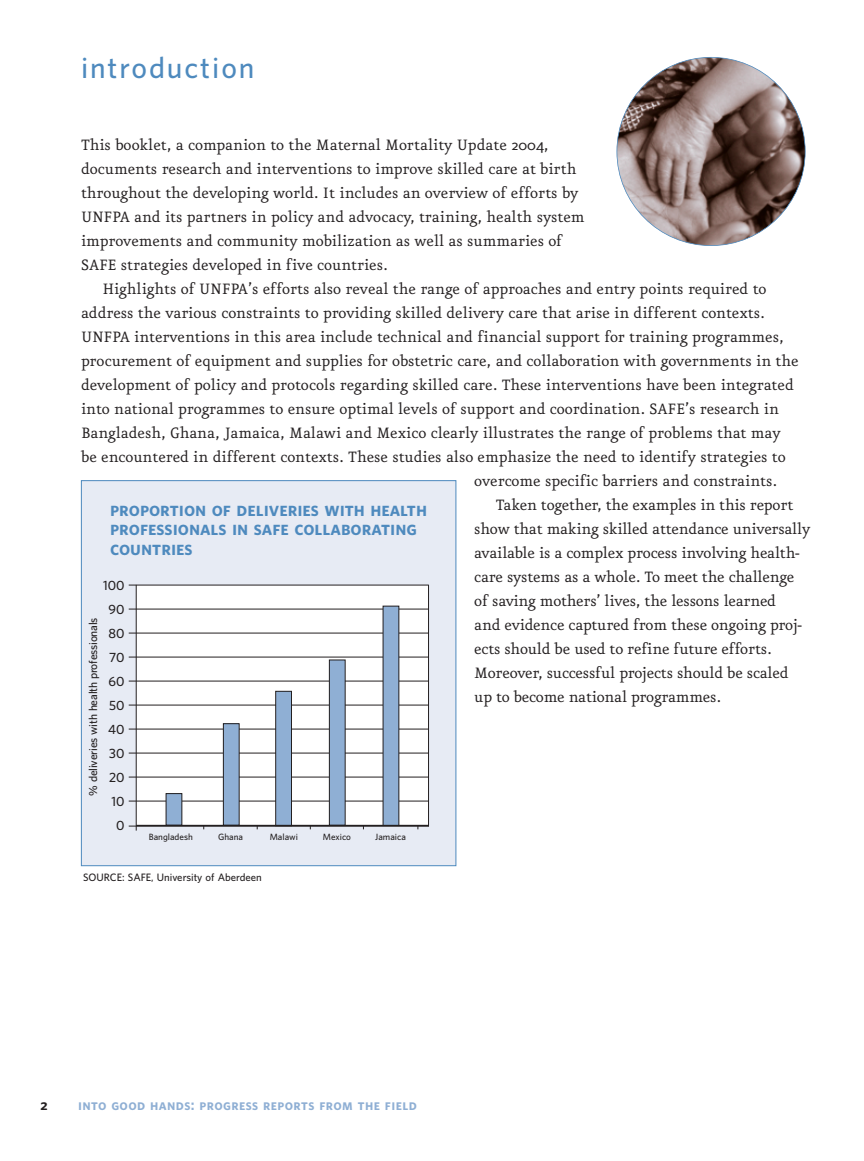
<style>
.page{position:relative;width:864px;height:1161px;background:#fff}
.page>*{position:absolute;margin:0;border:0;box-sizing:border-box;transform-origin:0 0}
.t1{font:600 27px "UNFPA";letter-spacing:.07em;color:#4e8abe}
.t2{font:18px/24px "Eureka";letter-spacing:-.005em;color:#231f20}
.t3{font:18px/19.5px "UNFPA Bold SC";color:#4e8abe}
.t4{font:13.5px "UNFPA Bold SC";letter-spacing:.03em;color:#8fafd4}
.t5{font:13.5px "UNFPA Bold SC";color:#231f20}
.t6{font:600 12px/24px "UNFPA";color:#231f20;text-align:right}
.t7{font:600 10.5px "UNFPA";letter-spacing:-.02em;color:#231f20}
.t8{font:600 9.75px "UNFPA";color:#231f20}
.t9{font:600 8.25px "UNFPA";color:#231f20}
</style>
<div class="page">
<img style="left:617px;top:57px;width:188px;height:189px;border-radius:50%">
<div style="left:81px;top:481px;width:375px;height:385px;background:#e7ebf4"></div>
<div style="left:81px;top:480px;width:375px;height:386px;border:1px solid #4e8abe"></div>
<div style="left:136px;top:585px;width:293px;height:241px;background:#fff"></div>
<hr style="left:129px;top:585px;width:300px;height:1px;background:#231f20">
<hr style="left:129px;top:609px;width:300px;height:1px;background:#231f20">
<hr style="left:129px;top:633px;width:300px;height:1px;background:#231f20">
<hr style="left:129px;top:657px;width:300px;height:1px;background:#231f20">
<hr style="left:129px;top:681px;width:300px;height:1px;background:#231f20">
<hr style="left:129px;top:705px;width:300px;height:1px;background:#231f20">
<hr style="left:129px;top:729px;width:300px;height:1px;background:#231f20">
<hr style="left:129px;top:753px;width:300px;height:1px;background:#231f20">
<hr style="left:129px;top:777px;width:300px;height:1px;background:#231f20">
<hr style="left:129px;top:801px;width:300px;height:1px;background:#231f20">
<hr style="left:129px;top:826px;width:300px;height:1px;background:#231f20">
<div style="left:166px;top:794px;width:16px;height:31px;background:#8fafd4"></div>
<div style="left:223px;top:724px;width:16px;height:101px;background:#8fafd4"></div>
<div style="left:223px;top:723px;width:17px;height:103px;border:1px solid #231f20"></div>
<div style="left:276px;top:691px;width:15px;height:135px;background:#8fafd4"></div>
<div style="left:275px;top:691px;width:17px;height:135px;border:1px solid #231f20"></div>
<div style="left:329px;top:660px;width:16px;height:165px;background:#8fafd4"></div>
<div style="left:329px;top:660px;width:17px;height:166px;border:1px solid #231f20"></div>
<div style="left:383px;top:606px;width:16px;height:220px;background:#8fafd4"></div>
<hr style="left:136px;top:825px;width:293px;height:1px;background:#231f20">
<hr style="left:136px;top:585px;width:1px;height:246px;background:#231f20">
<hr style="left:428px;top:585px;width:1px;height:241px;background:#231f20">
<h1 class="t1" style="left:81px;top:57px;width:175px">introduction</h1>
<p class="t2" style="left:81px;top:134px;width:505px">This booklet, a companion to the Maternal Mortality Update 2004, documents research and interventions to improve skilled care at birth throughout the developing world. It includes an overview of efforts by UNFPA and its partners in policy and advocacy, training, health system improvements and community mobilization as well as summaries of SAFE strategies developed in five countries.</p>
<p class="t2" style="left:103px;top:278px;width:666px">Highlights of UNFPA’s efforts also reveal the range of approaches and entry points required to</p>
<p class="t2" style="left:81px;top:302px;width:685px">address the various constraints to providing skilled delivery care that arise in different contexts.</p>
<p class="t2" style="left:81px;top:326px;width:704px">UNFPA interventions in this area include technical and financial support for training programmes,</p>
<p class="t2" style="left:81px;top:350px;width:719px">procurement of equipment and supplies for obstetric care, and collaboration with governments in the</p>
<p class="t2" style="left:81px;top:374px;width:714px">development of policy and protocols regarding skilled care. These interventions have been integrated</p>
<p class="t2" style="left:81px;top:398px;width:700px">into national programmes to ensure optimal levels of support and coordination. SAFE’s research in</p>
<p class="t2" style="left:81px;top:422px;width:701px">Bangladesh, Ghana, Jamaica, Malawi and Mexico clearly illustrates the range of problems that may</p>
<p class="t2" style="left:81px;top:446px;width:706px">be encountered in different contexts. These studies also emphasize the need to identify strategies to</p>
<p class="t2" style="left:474px;top:470px;width:304px">overcome specific barriers and constraints.</p>
<p class="t2" style="left:496px;top:494px;width:299px">Taken together, the examples in this report</p>
<p class="t2" style="left:474px;top:518px;width:338px">show that making skilled attendance universally</p>
<p class="t2" style="left:474px;top:542px;width:327px">available is a complex process involving health-</p>
<p class="t2" style="left:474px;top:566px;width:322px">care systems as a whole. To meet the challenge</p>
<p class="t2" style="left:474px;top:590px;width:303px">of saving mothers’ lives, the lessons learned</p>
<p class="t2" style="left:474px;top:614px;width:329px">and evidence captured from these ongoing proj-</p>
<p class="t2" style="left:474px;top:638px;width:299px">ects should be used to refine future efforts.</p>
<p class="t2" style="left:474px;top:662px;width:316px">Moreover, successful projects should be scaled</p>
<p class="t2" style="left:474px;top:686px;width:248px">up to become national programmes.</p>
<p class="t3" style="left:110px;top:500px;width:319px">proportion of deliveries with health professionals in safe collaborating countries</p>
<p class="t6" style="left:103px;top:574px;width:23px">100<br>90<br>80<br>70<br>60<br>50<br>40<br>30<br>20<br>10<br>0</p>
<p class="t7" style="left:89px;top:796px;width:180px;rotate:-90deg">% deliveries with health professionals</p>
<p class="t9" style="left:149px;top:833px;width:46px">Bangladesh</p>
<p class="t9" style="left:218px;top:833px;width:26px">Ghana</p>
<p class="t9" style="left:270px;top:833px;width:30px">Malawi</p>
<p class="t9" style="left:323px;top:833px;width:30px">Mexico</p>
<p class="t9" style="left:375px;top:833px;width:32px">Jamaica</p>
<p class="t8" style="left:83px;top:873px;width:180px">SOURCE: SAFE, University of Aberdeen</p>
<p class="t5" style="left:40px;top:1097px;width:9px">2</p>
<p class="t4" style="left:78px;top:1097px;width:340px">into good hands: progress reports from the field</p>
</div>
